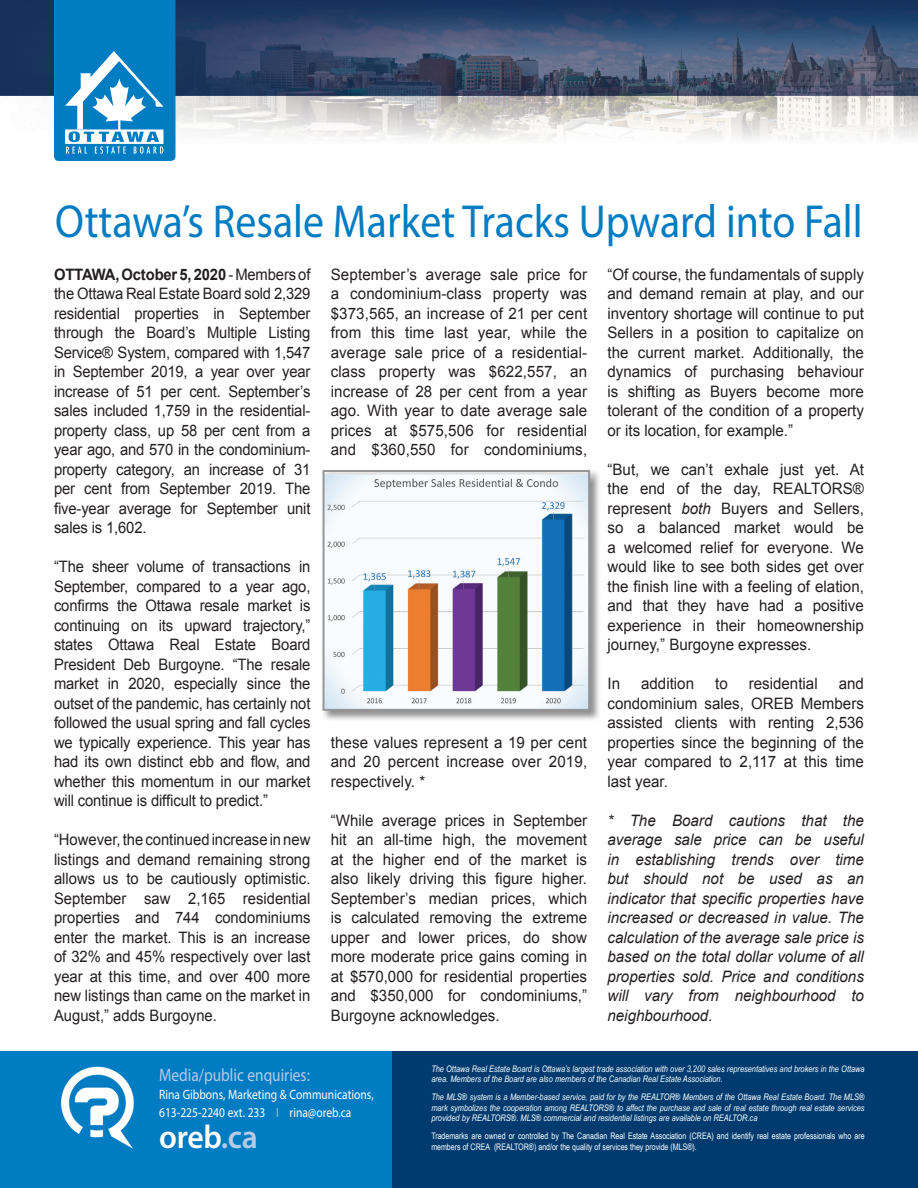
<style>
.page{position:relative;width:918px;height:1188px;background:#fff}
.page>*{position:absolute;margin:0;border:0;box-sizing:border-box;transform-origin:0 0}
.t1{font:46.5px "Myriad Pro";color:#007cc2;scale:.9 1}
.t2{font:600 33px "Myriad Pro";letter-spacing:-.01em;color:#fff;scale:.96 1}
.t3{font:18px "Myriad Pro";color:#b6cbe8;scale:.85 1}
.t4{font:15.75px/19.5px "Arial";color:#231f20;text-align:justify;scale:.96 1}
.t5{font:15.75px/19.5px "Arial";color:#231f20;text-align:justify;scale:.94 1}
.t6{font:italic 15.75px/19.5px "Arial";color:#231f20;text-align:justify;scale:.96 1}
.t7{font:13.5px "Myriad Pro";color:#fff;scale:.85 1}
.t8{font:italic 9px/10.5px "Arial Narrow";color:#fff}
.t9{font:9px/10.5px "Arial Narrow";letter-spacing:-.005em;color:#fff;scale:.96 1}
.s1{font-weight:700}
.s2{font-style:italic}
.s3{color:#a0bde2}
.s4{color:#b6cbe8}
</style>
<div class="page">
<div style="left:0;top:1051px;width:918px;height:137px;background:#007cc2"></div>
<div style="left:393px;top:1051px;width:525px;height:137px;background:#003b70"></div>
<img style="left:0;top:0;width:918px;height:140px">
<svg style="left:54px;top:0;width:122px;height:161px;background:#2b92cc"></svg>
<img style="left:60px;top:1066px;width:74px;height:83px">
<div style="left:321px;top:469px;width:280px;height:252px;background:#231f20;opacity:.5"></div>
<img style="left:326px;top:474px;width:261px;height:234px">
<div style="left:323px;top:470px;width:267px;height:241px;border:2px solid #939598"></div>
<p class="t1" style="left:55px;top:193px;width:899px">Ottawa’s Resale Market Tracks Upward into Fall</p>
<p class="t5" style="left:54px;top:265px;width:274px"><span class="s1">OTTAWA, October 5, 2020</span> - Members of the Ottawa Real Estate Board sold 2,329 residential properties in September through the Board’s Multiple Listing Service® System, compared with 1,547 in September 2019, a year over year increase of 51 per cent. September’s sales included 1,759 in the residential&shy;property class, up 58 per cent from a year ago, and 570 in the condominium&shy;property category, an increase of 31 per cent from September 2019. The five-year average for September unit sales is 1,602.</p>
<p class="t5" style="left:54px;top:557px;width:274px">“The sheer volume of transactions in September, compared to a year ago, confirms the Ottawa resale market is continuing on its upward trajectory,” states Ottawa Real Estate Board President Deb Burgoyne. “The resale market in 2020, especially since the outset of the pandemic, has certainly not followed the usual spring and fall cycles we typically experience. This year has had its own distinct ebb and flow, and whether this momentum in our market will continue is difficult to predict.”</p>
<p class="t5" style="left:54px;top:830px;width:274px">“However, the continued increase in new listings and demand remaining strong allows us to be cautiously optimistic.<br>September saw 2,165 residential properties and 744 condominiums enter the market. This is an increase of 32% and 45% respectively over last year at this time, and over 400 more new listings than came on the market in August,” adds Burgoyne.</p>
<p class="t4" style="left:331px;top:265px;width:269px">September’s average sale price for a condominium-class property was $373,565, an increase of 21 per cent from this time last year, while the average sale price of a residential&shy;class property was $622,557, an increase of 28 per cent from a year ago. With year to date average sale prices at $575,506 for residential and $360,550 for condominiums,</p>
<p class="t4" style="left:331px;top:733px;width:269px">these values represent a 19 per cent and 20 percent increase over 2019, respectively. *</p>
<p class="t4" style="left:331px;top:811px;width:269px">“While average prices in September hit an all-time high, the movement at the higher end of the market is also likely driving this figure higher.<br>September’s median prices, which is calculated removing the extreme upper and lower prices, do show more moderate price gains coming in at $570,000 for residential properties and $350,000 for condominiums,” Burgoyne acknowledges.</p>
<p class="t4" style="left:608px;top:265px;width:269px">“Of course, the fundamentals of supply and demand remain at play, and our inventory shortage will continue to put Sellers in a position to capitalize on the current market. Additionally, the dynamics of purchasing behaviour is shifting as Buyers become more tolerant of the condition of a property or its location, for example.”</p>
<p class="t4" style="left:608px;top:460px;width:269px">“But, we can’t exhale just yet. At the end of the day, REALTORS® represent <span class="s2">both</span> Buyers and Sellers, so a balanced market would be a welcomed relief for everyone. We would like to see both sides get over the finish line with a feeling of elation, and that they have had a positive experience in their homeownership journey,” Burgoyne expresses.</p>
<p class="t4" style="left:608px;top:674px;width:15px">In</p>
<p class="t4" style="left:641px;top:674px;width:57px">addition</p>
<p class="t4" style="left:715px;top:674px;width:15px">to</p>
<p class="t4" style="left:749px;top:674px;width:73px">residential</p>
<p class="t4" style="left:608px;top:674px;width:269px;text-indent:231px">and condominium sales, OREB Members assisted clients with renting 2,536 properties since the beginning of the year compared to 2,117 at this time last year.</p>
<p class="t6" style="left:608px;top:811px;width:269px">* The Board cautions that the average sale price can be useful in establishing trends over time but should not be used as an indicator that specific properties have increased or decreased in value. The calculation of the average sale price is based on the total dollar volume of all properties sold. Price and conditions will vary from neighbourhood to neighbourhood.</p>
<p class="t3" style="left:159px;top:1064px;width:179px">Media/public enquiries:</p>
<p class="t7" style="left:159px;top:1086px;width:254px">Rina Gibbons, Marketing &amp; Communications,</p>
<p class="t7" style="left:159px;top:1104px;width:228px">613-225-2240 ext. 233 <span class="s3">I</span> rina@oreb.ca</p>
<p class="t2" style="left:159px;top:1116px;width:104px">oreb<span class="s4">.ca</span></p>
<p class="t8" style="left:431px;top:1063px;width:435px">The Ottawa Real Estate Board is Ottawa’s largest trade association with over 3,200 sales representatives and brokers in the Ottawa area. Members of the Board are also members of the Canadian Real Estate Association.</p>
<p class="t8" style="left:431px;top:1092px;width:435px;text-align:justify">The MLS® system is a Member-based service, paid for by the REALTOR® Members of the Ottawa Real Estate Board. The MLS® mark symbolizes the cooperation among REALTORS® to affect the purchase and sale of real estate through real estate services provided by REALTORS®. MLS® commercial and residential listings are available on REALTOR.ca</p>
<p class="t9" style="left:431px;top:1130px;width:453px">Trademarks are owned or controlled by The Canadian Real Estate Association (CREA) and identify real estate professionals who are members of CREA (REALTOR®) and/or the quality of services they provide (MLS®).</p>
</div>
